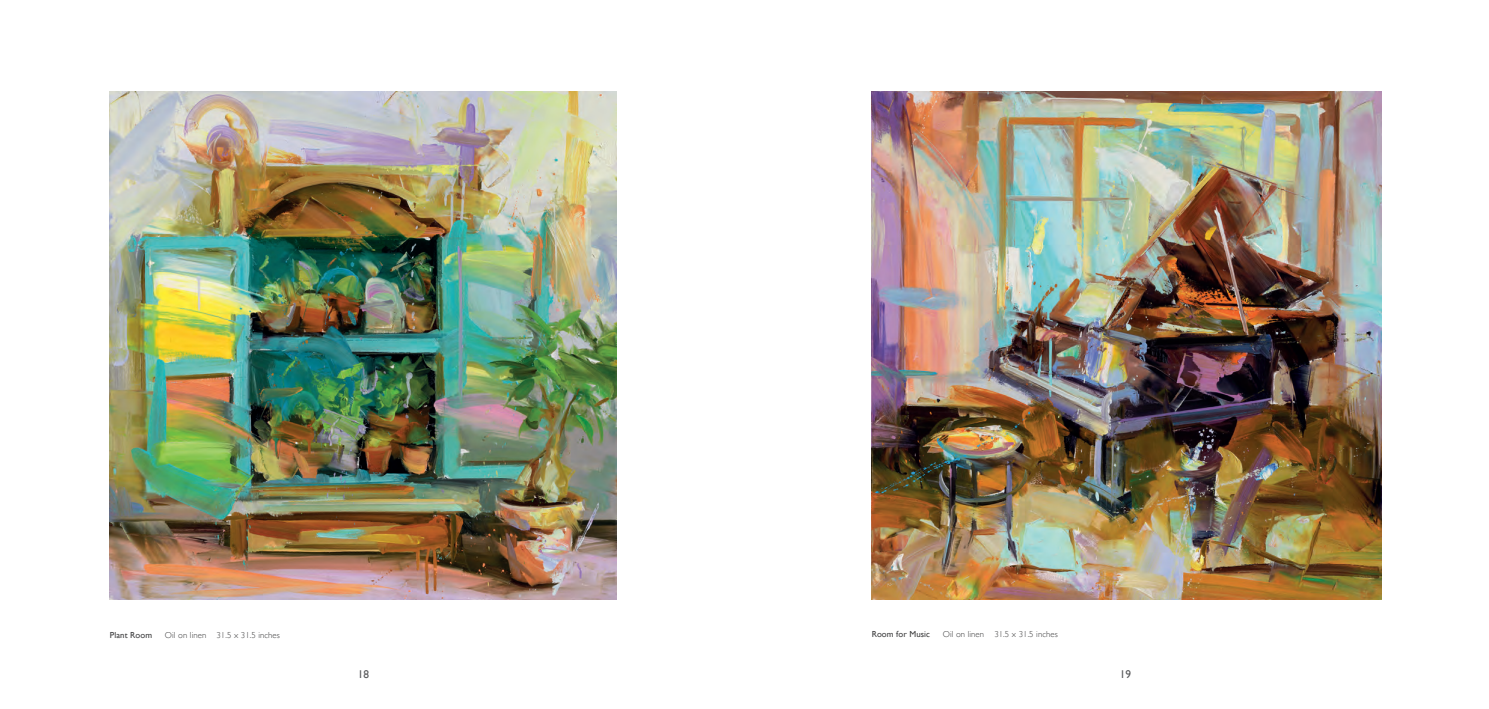
<style>
.page{position:relative;width:1489px;height:709px;background:#fff}
.page>*{position:absolute;margin:0;border:0;box-sizing:border-box;transform-origin:0 0}
.t1{font:11.25px "Gill Sans";color:#57585a}
.t2{font:300 8.75px "Gill Sans";letter-spacing:.01em;color:#3e3e3f}
.t3{font:8.75px "Gill Sans";letter-spacing:.01em;color:#3e3e3f}
</style>
<div class="page">
<img style="left:110px;top:91px;width:507px;height:508px">
<img style="left:871px;top:91px;width:510px;height:508px">
<p class="t3" style="left:110px;top:630px;width:44px">Plant Room</p>
<p class="t2" style="left:165px;top:628px;width:117px">Oil on linen 31.5 x 31.5 inches</p>
<p class="t3" style="left:871px;top:629px;width:60px">Room for Music</p>
<p class="t2" style="left:942px;top:627px;width:117px">Oil on linen 31.5 x 31.5 inches</p>
<p class="t1" style="left:358px;top:667px;width:13px">18</p>
<p class="t1" style="left:1119px;top:667px;width:13px">19</p>
</div>
